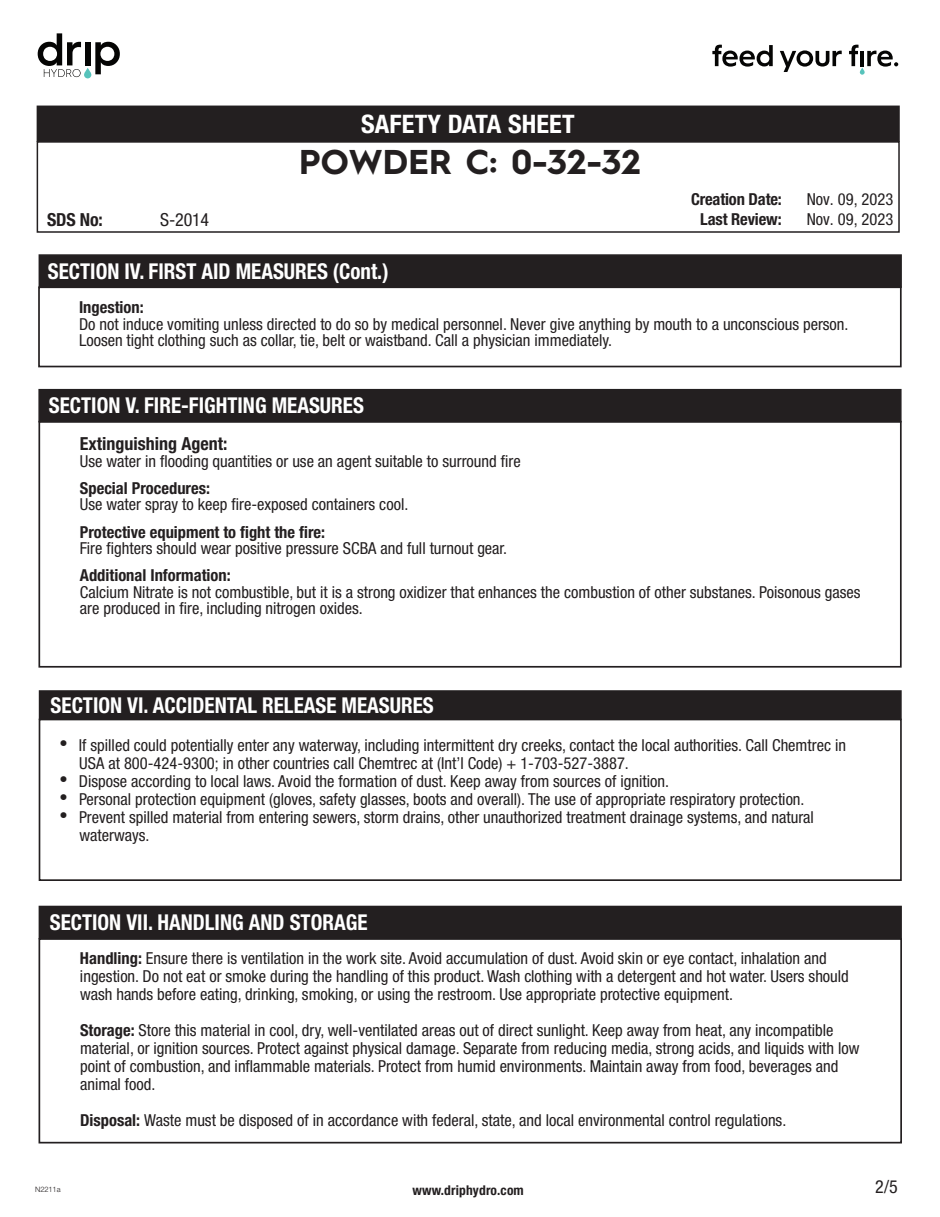
<style>
.page{position:relative;width:940px;height:1217px;background:#fff}
.page>*{position:absolute;margin:0;border:0;box-sizing:border-box;transform-origin:0 0}
.t1{font:700 34.5px "Hurme Geometric Sans 1";letter-spacing:.005em;color:#231f20}
.t2{font:700 condensed 25.5px "Helvetica Neue LT Pro";letter-spacing:.005em;color:#fff}
.t3{font:700 condensed 21.9px "Helvetica Neue LT Pro";color:#fff;scale:.96 1}
.t4{font:700 condensed 18px "Helvetica Neue LT Pro";color:#231f20}
.t5{font:condensed 18px "Helvetica Neue LT Pro";color:#231f20}
.t6{font:condensed 16.5px/18px "Helvetica Neue LT Pro";color:#231f20}
.t7{font:700 condensed 16.5px "Helvetica Neue LT Pro";color:#231f20}
.t8{font:700 condensed 13.5px "Helvetica Neue LT Pro";letter-spacing:.01em;color:#231f20}
.t9{font:300 7.5px "Helvetica Neue LT Pro";letter-spacing:-.015em;color:#231f20}
.s1{font-weight:700}
</style>
<div class="page">
<div style="left:37px;top:105px;width:862px;height:37px;background:#231f20;border:2px solid #231f20"></div>
<div style="left:37px;top:141px;width:862px;height:92px;border:2px solid #231f20"></div>
<div style="left:38px;top:389px;width:863px;height:33px;background:#231f20"></div>
<div style="left:38px;top:421px;width:863px;height:246px;border:2px solid #231f20"></div>
<div style="left:39px;top:254px;width:863px;height:34px;background:#231f20;border:2px solid #231f20"></div>
<div style="left:38px;top:286px;width:863px;height:81px;border:2px solid #231f20"></div>
<div style="left:39px;top:690px;width:862px;height:29px;background:#231f20;border:2px solid #231f20"></div>
<div style="left:39px;top:718px;width:862px;height:162px;border:2px solid #231f20"></div>
<div style="left:39px;top:905px;width:863px;height:33px;background:#231f20;border:2px solid #231f20"></div>
<div style="left:39px;top:937px;width:863px;height:206px;border:2px solid #231f20"></div>
<svg style="left:38px;top:33px;width:82px;height:45px"></svg>
<svg style="left:712px;top:45px;width:60px;height:22px"></svg>
<svg style="left:780px;top:50px;width:61px;height:22px"></svg>
<svg style="left:849px;top:45px;width:49px;height:30px"></svg>
<h2 class="t2" style="left:361px;top:108px;width:215px">SAFETY DATA SHEET</h2>
<p class="t4" style="left:47px;top:209px;width:57px">SDS No:</p>
<h1 class="t1" style="left:299px;top:137px;width:343px">POWDER C: 0-32-32</h1>
<p class="t7" style="left:691px;top:189px;width:92px">Creation Date:</p>
<p class="t5" style="left:160px;top:209px;width:51px">S-2014</p>
<p class="t7" style="left:700px;top:209px;width:83px">Last Review:</p>
<h3 class="t3" style="left:48px;top:257px;width:356px">SECTION IV. FIRST AID MEASURES (Cont.)</h3>
<p class="t6" style="left:806px;top:189px;width:88px;line-height:20px">Nov. 09, 2023<br>Nov. 09, 2023</p>
<p class="t7" style="left:79px;top:297px;width:66px">Ingestion:</p>
<p class="t6" style="left:79px;top:315px;width:771px;line-height:16.5px">Do not induce vomiting unless directed to do so by medical personnel. Never give anything by mouth to a unconscious person.<br>Loosen tight clothing such as collar, tie, belt or waistband. Call a physician immediately.</p>
<h3 class="t3" style="left:49px;top:392px;width:330px">SECTION V. FIRE-FIGHTING MEASURES</h3>
<p class="t4" style="left:80px;top:433px;width:149px">Extinguishing Agent:</p>
<p class="t6" style="left:80px;top:452px;width:442px">Use water in flooding quantities or use an agent suitable to surround fire</p>
<p class="t7" style="left:80px;top:478px;width:132px">Special Procedures:</p>
<p class="t6" style="left:80px;top:495px;width:330px">Use water spray to keep fire-exposed containers cool.</p>
<p class="t7" style="left:80px;top:521px;width:247px">Protective equipment to fight the fire:</p>
<p class="t6" style="left:80px;top:539px;width:429px">Fire fighters should wear positive pressure SCBA and full turnout gear.</p>
<p class="t7" style="left:80px;top:565px;width:152px">Additional Information:</p>
<p class="t6" style="left:80px;top:583px;width:782px;line-height:16.5px">Calcium Nitrate is not combustible, but it is a strong oxidizer that enhances the combustion of other substanes. Poisonous gases are produced in fire, including nitrogen oxides.</p>
<h3 class="t3" style="left:51px;top:691px;width:400px">SECTION VI. ACCIDENTAL RELEASE MEASURES</h3>
<p class="t6" style="left:79px;top:736px;width:768px;text-indent:-20px">• If spilled could potentially enter any waterway, including intermittent dry creeks, contact the local authorities. Call Chemtrec in<br>USA at 800-424-9300; in other countries call Chemtrec at (Int’l Code) + 1-703-527-3887.</p>
<p class="t6" style="left:59px;top:772px;width:611px">• Dispose according to local laws. Avoid the formation of dust. Keep away from sources of ignition.</p>
<p class="t6" style="left:60px;top:790px;width:746px">• Personal protection equipment (gloves, safety glasses, boots and overall). The use of appropriate respiratory protection.</p>
<p class="t6" style="left:79px;top:808px;width:736px;text-indent:-20px">• Prevent spilled material from entering sewers, storm drains, other unauthorized treatment drainage systems, and natural waterways.</p>
<h3 class="t3" style="left:50px;top:908px;width:332px">SECTION VII. HANDLING AND STORAGE</h3>
<p class="t6" style="left:80px;top:948px;width:770px"><span class="s1">Handling:</span> Ensure there is ventilation in the work site. Avoid accumulation of dust. Avoid skin or eye contact, inhalation and ingestion. Do not eat or smoke during the handling of this product. Wash clothing with a detergent and hot water. Users should wash hands before eating, drinking, smoking, or using the restroom. Use appropriate protective equipment.</p>
<p class="t6" style="left:80px;top:1020px;width:781px"><span class="s1">Storage:</span> Store this material in cool, dry, well-ventilated areas out of direct sunlight. Keep away from heat, any incompatible material, or ignition sources. Protect against physical damage. Separate from reducing media, strong acids, and liquids with low point of combustion, and inflammable materials. Protect from humid environments. Maintain away from food, beverages and animal food.</p>
<p class="t6" style="left:80px;top:1110px;width:707px"><span class="s1">Disposal:</span> Waste must be disposed of in accordance with federal, state, and local environmental control regulations.</p>
<p class="t9" style="left:35px;top:1184px;width:27px">N2211a</p>
<p class="t5" style="left:875px;top:1175px;width:24px">2/5</p>
<p class="t8" style="left:412px;top:1181px;width:113px">www.driphydro.com</p>
</div>
